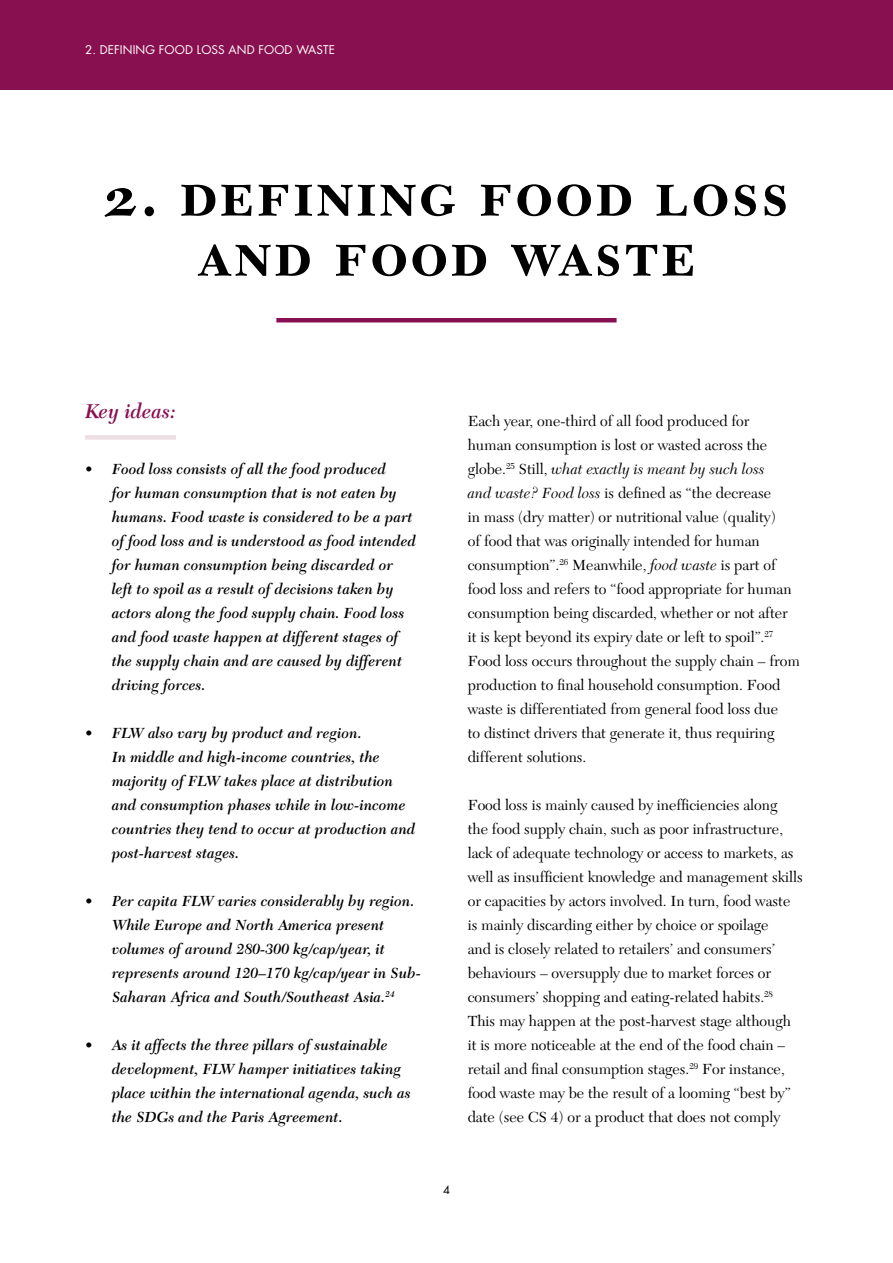
<style>
.page{position:relative;width:893px;height:1263px;background:#fff}
.page>*{position:absolute;margin:0;border:0;box-sizing:border-box;transform-origin:0 0}
.t1{font:700 61.5px/60px "New Caledonia LT Std";letter-spacing:.04em;color:#000;text-align:center}
.t2{font:italic 600 21px "New Caledonia LT Std";color:#891050}
.t3{font:15.3px/24px "New Caledonia";color:#000}
.t4{font:italic 600 15.3px/24px "New Caledonia LT Std";color:#000}
.t5{font:11.7px "Futura Std";letter-spacing:.01em;color:#fff}
.t6{font:11.25px "Futura Std";color:#000}
.s1{font-style:italic}
</style>
<div class="page">
<div style="left:0;top:0;width:893px;height:89px;background:#891050"></div>
<hr style="left:276px;top:318px;width:341px;height:4px;background:#891050">
<div style="left:85px;top:435px;width:91px;height:5px;background:#ecdee3"></div>
<p class="t5" style="left:85px;top:43px;width:251px">2. DEFINING FOOD LOSS AND FOOD WASTE</p>
<h1 class="t1" style="left:104px;top:166px;width:686px">2. Defining food loss and food waste</h1>
<h2 class="t2" style="left:85px;top:399px;width:92px">Key ideas:</h2>
<p class="t4" style="left:112px;top:457px;width:306px;text-indent:-27px">• Food loss consists of all the food produced<br>for human consumption that is not eaten by humans. Food waste is considered to be a part of food loss and is understood as food intended for human consumption being discarded or left to spoil as a result of decisions taken by actors along the food supply chain. Food loss and food waste happen at different stages of the supply chain and are caused by different driving forces.</p>
<p class="t4" style="left:112px;top:722px;width:305px;text-indent:-27px">• FLW also vary by product and region.<br>In middle and high-income countries, the majority of FLW takes place at distribution and consumption phases while in low-income countries they tend to occur at production and post-harvest stages.</p>
<p class="t4" style="left:112px;top:890px;width:311px;text-indent:-27px">• Per capita FLW varies considerably by region.<br>While Europe and North America present volumes of around 280-300 kg/cap/year, it represents around 120–170 kg/cap/year in Sub-Saharan Africa and South/Southeast Asia.<sup>24</sup></p>
<p class="t4" style="left:112px;top:1033px;width:300px;text-indent:-27px">• As it affects the three pillars of sustainable development, FLW hamper initiatives taking place within the international agenda, such as the SDGs and the Paris Agreement.</p>
<p class="t3" style="left:468px;top:410px;width:334px">Each year, one-third of all food produced for<br>human consumption is lost or wasted across the globe.<sup>25</sup> Still, <span class="s1">what exactly is meant by such loss<br>and waste? Food loss</span> is defined as “the decrease<br>in mass (dry matter) or nutritional value (quality)<br>of food that was originally intended for human consumption”.<sup>26</sup> Meanwhile, <span class="s1">food waste</span> is part of food loss and refers to “food appropriate for human consumption being discarded, whether or not after it is kept beyond its expiry date or left to spoil”.<sup>27<br></sup>Food loss occurs throughout the supply chain – from production to final household consumption. Food waste is differentiated from general food loss due<br>to distinct drivers that generate it, thus requiring different solutions.</p>
<p class="t3" style="left:468px;top:794px;width:337px">Food loss is mainly caused by inefficiencies along<br>the food supply chain, such as poor infrastructure, lack of adequate technology or access to markets, as well as insufficient knowledge and management skills or capacities by actors involved. In turn, food waste is mainly discarding either by choice or spoilage<br>and is closely related to retailers’ and consumers’ behaviours – oversupply due to market forces or consumers’ shopping and eating-related habits.<sup>28<br></sup>This may happen at the post-harvest stage although it is more noticeable at the end of the food chain – retail and final consumption stages.<sup>29</sup> For instance, food waste may be the result of a looming “best by” date (see CS 4) or a product that does not comply</p>
<p class="t6" style="left:443px;top:1183px;width:8px">4</p>
</div>
